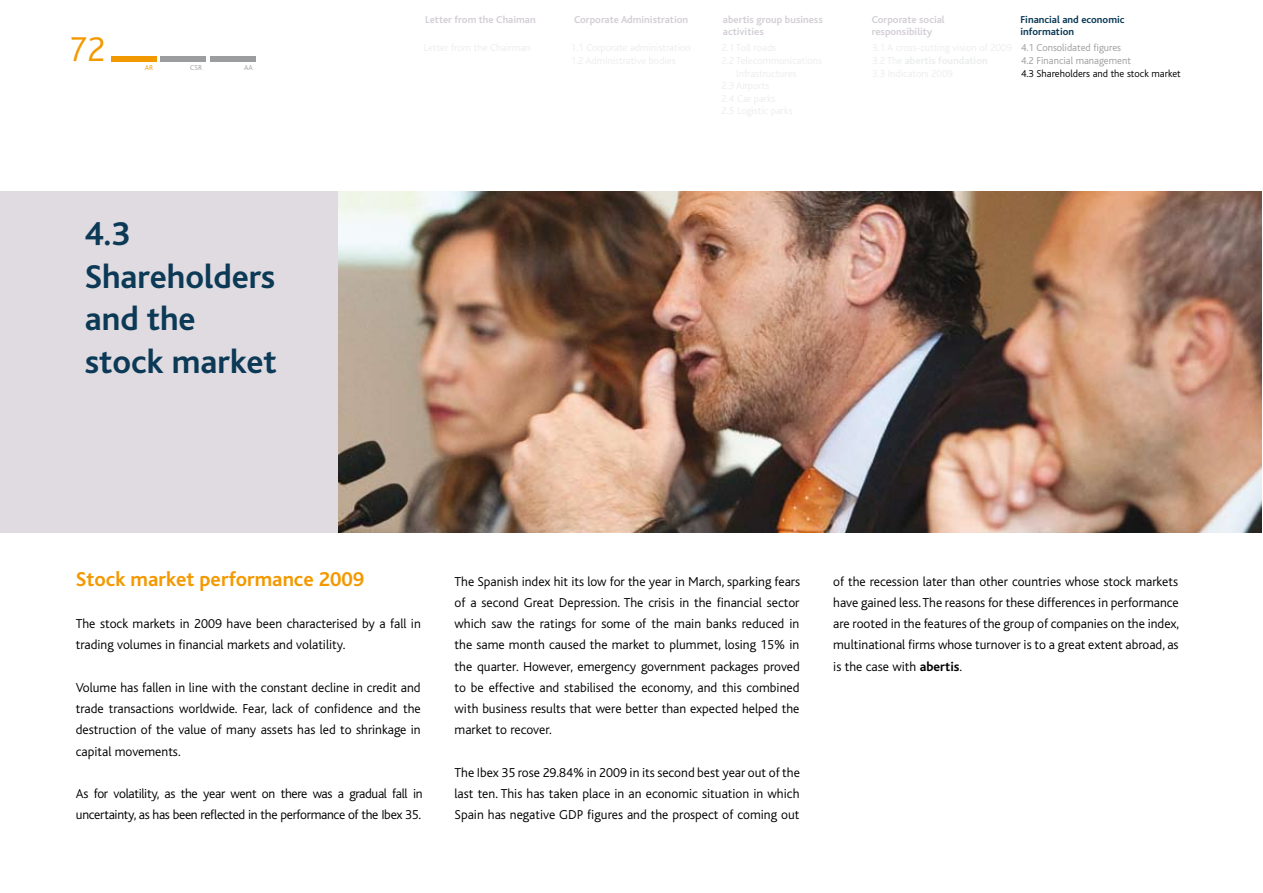
<style>
.page{position:relative;width:1263px;height:893px;background:#fff}
.page>*{position:absolute;margin:0;border:0;box-sizing:border-box;transform-origin:0 0}
.t1{font:300 36px "Bliss";color:#f39900}
.t2{font:700 34.5px/42.5px "Bliss";color:#0b3956}
.t3{font:700 21px "Bliss";color:#f39900}
.t4{font:300 13.5px/21.3px "Bliss";color:#000;text-align:justify}
.t5{font:300 13.5px/21.3px "Bliss";letter-spacing:-.02em;color:#000}
.t6{font:700 10.5px/12.6px "Bliss";color:#d4cfd6}
.t7{font:300 10.5px/12.6px "Bliss";color:#9c9d9f}
.t8{font:300 10.5px "Bliss";color:#000}
.t9{font:700 10.5px/12.6px "Bliss";color:#0b3956}
.t10{font:300 7.5px "Bliss";color:#9c9d9f}
.t11{font:300 7.5px "Bliss";color:#f39900}
.s1{font-weight:700}
</style>
<div class="page">
<div style="left:111px;top:56px;width:46px;height:6px;background:#f39900"></div>
<div style="left:160px;top:56px;width:46px;height:6px;background:#9c9d9f"></div>
<div style="left:210px;top:56px;width:46px;height:6px;background:#9c9d9f"></div>
<div style="left:0;top:191px;width:808px;height:342px;background:#dfdbe0"></div>
<img style="left:339px;top:191px;width:923px;height:342px">
<h1 class="t1" style="left:69px;top:31px;width:39px">72</h1>
<p class="t11" style="left:145px;top:64px;width:10px">AR</p>
<p class="t10" style="left:190px;top:64px;width:13px">CSR</p>
<p class="t10" style="left:244px;top:64px;width:10px">AA</p>
<h2 class="t2" style="left:85px;top:214px;width:194px">4.3<br>Shareholders and the stock market</h2>
<p class="t6" style="left:425px;top:13px;width:112px">Letter from the Chaiman</p>
<p class="t6" style="left:574px;top:13px;width:116px">Corporate Administration</p>
<p class="t6" style="left:723px;top:13px;width:101px">abertis group business activities</p>
<p class="t6" style="left:872px;top:13px;width:75px">Corporate social responsibility</p>
<p class="t9" style="left:1020px;top:13px;width:105px">Financial and economic information</p>
<p class="t7" style="left:1021px;top:42px;width:111px">4.1 Consolidated figures<br>4.2 Financial management</p>
<p class="t8" style="left:1021px;top:68px;width:161px">4.3 Shareholders and the stock market</p>
<h3 class="t3" style="left:76px;top:568px;width:290px">Stock market performance 2009</h3>
<p class="t4" style="left:76px;top:613px;width:346px">The stock markets in 2009 have been characterised by a fall in trading volumes in financial markets and volatility.</p>
<p class="t4" style="left:76px;top:677px;width:346px">Volume has fallen in line with the constant decline in credit and trade transactions worldwide. Fear, lack of confidence and the destruction of the value of many assets has led to shrinkage in capital movements.</p>
<p class="t5" style="left:76px;top:783px;width:348px">As for volatility, as the year went on there was a gradual fall in uncertainty, as has been reflected in the performance of the Ibex 35.</p>
<p class="t4" style="left:455px;top:571px;width:347px">The Spanish index hit its low for the year in March, sparking fears of a second Great Depression. The crisis in the financial sector which saw the ratings for some of the main banks reduced in the same month caused the market to plummet, losing 15% in the quarter. However, emergency government packages proved to be effective and stabilised the economy, and this combined with business results that were better than expected helped the market to recover.</p>
<p class="t4" style="left:455px;top:762px;width:347px">The Ibex 35 rose 29.84% in 2009 in its second best year out of the last ten. This has taken place in an economic situation in which Spain has negative GDP figures and the prospect of coming out</p>
<p class="t4" style="left:833px;top:571px;width:347px">of the recession later than other countries whose stock markets have gained less. The reasons for these differences in performance are rooted in the features of the group of companies on the index, multinational firms whose turnover is to a great extent abroad, as is the case with <span class="s1">abertis</span>.</p>
</div>
